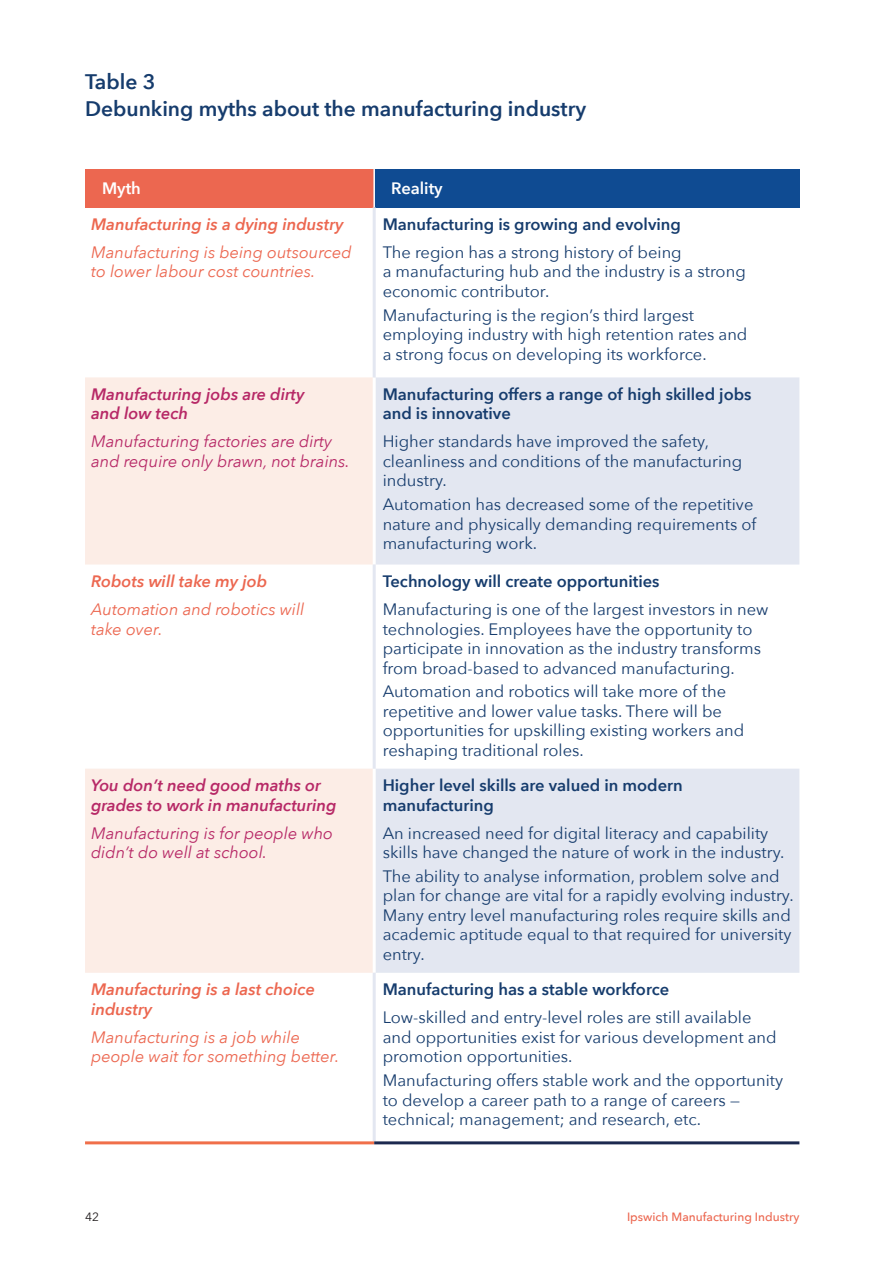
<style>
.page{position:relative;width:893px;height:1263px;background:#fff}
.page>*{position:absolute;margin:0;border:0;box-sizing:border-box;transform-origin:0 0}
._02_Heading_Sub{font:600 21px/27px "Avenir Next";color:#163c6d}
._10_Body_copy{font:16.5px/19.5px "Avenir Next";color:#163c6d}
._10_Body_copy-2{font:600 16.5px/19.5px "Avenir Next";color:#163c6d}
._10_Body_copy-3{font:italic 16.5px/19.5px "Avenir Next";color:#ec6750}
._10_Body_copy-4{font:italic 16.5px/19.5px "Avenir Next";color:#b72967}
._10_Body_copy-5{font:italic 600 16.5px/19.5px "Avenir Next";color:#b72967}
._10_Body_copy-6{font:italic 600 16.5px/19.5px "Avenir Next";color:#ec6750}
._10_Body_copy-7{font:600 16.5px "Avenir Next";color:#fff}
.t1{font:500 12px "Avenir Next";color:#ec6750}
.t2{font:12px "Avenir Next";color:#231f20}
</style>
<div class="page">
<div style="left:85px;top:169px;width:289px;height:38px;background:#ec6750"></div>
<div style="left:374px;top:169px;width:425px;height:38px;background:#0f4b92"></div>
<svg style="left:85px;top:377px;width:288px;height:596px;fill:#fcede6"></svg>
<svg style="left:376px;top:377px;width:423px;height:596px;fill:#e3e7f1"></svg>
<hr style="left:373px;top:169px;width:2px;height:38px;background:#fff">
<hr style="left:373px;top:207px;width:3px;height:170px;background:#e3e7f1">
<hr style="left:373px;top:564px;width:3px;height:205px;background:#e3e7f1">
<hr style="left:373px;top:973px;width:3px;height:168px;background:#e3e7f1">
<hr style="left:85px;top:1141px;width:289px;height:3px;background:#f06f4a">
<hr style="left:374px;top:1141px;width:425px;height:3px;background:#1c294f">
<p class="_02_Heading_Sub" style="left:85px;top:68px;width:503px">Table 3<br>Debunking myths about the manufacturing industry</p>
<p class="_10_Body_copy-7" style="left:102px;top:174px;width:40px">Myth</p>
<p class="_10_Body_copy-7" style="left:391px;top:174px;width:53px">Reality</p>
<p class="_10_Body_copy-6" style="left:91px;top:214px;width:254px">Manufacturing is a dying industry</p>
<p class="_10_Body_copy-3" style="left:91px;top:242px;width:262px">Manufacturing is being outsourced to lower labour cost countries.</p>
<p class="_10_Body_copy-2" style="left:383px;top:214px;width:300px">Manufacturing is growing and evolving</p>
<p class="_10_Body_copy" style="left:383px;top:242px;width:365px">The region has a strong history of being<br>a manufacturing hub and the industry is a strong economic contributor.</p>
<p class="_10_Body_copy" style="left:383px;top:304px;width:366px">Manufacturing is the region’s third largest employing industry with high retention rates and a strong focus on developing its workforce.</p>
<p class="_10_Body_copy-5" style="left:91px;top:384px;width:215px">Manufacturing jobs are dirty and low tech</p>
<p class="_10_Body_copy-4" style="left:91px;top:431px;width:260px">Manufacturing factories are dirty and require only brawn, not brains.</p>
<p class="_10_Body_copy-2" style="left:383px;top:384px;width:370px">Manufacturing offers a range of high skilled jobs and is innovative</p>
<p class="_10_Body_copy" style="left:383px;top:431px;width:361px">Higher standards have improved the safety, cleanliness and conditions of the manufacturing industry.</p>
<p class="_10_Body_copy" style="left:383px;top:494px;width:375px">Automation has decreased some of the repetitive nature and physically demanding requirements of manufacturing work.</p>
<p class="_10_Body_copy-6" style="left:91px;top:571px;width:178px">Robots will take my job</p>
<p class="_10_Body_copy-3" style="left:91px;top:599px;width:215px">Automation and robotics will take over.</p>
<p class="_10_Body_copy-2" style="left:383px;top:571px;width:278px">Technology will create opportunities</p>
<p class="_10_Body_copy" style="left:383px;top:599px;width:387px">Manufacturing is one of the largest investors in new technologies. Employees have the opportunity to participate in innovation as the industry transforms from broad-based to advanced manufacturing.</p>
<p class="_10_Body_copy" style="left:383px;top:681px;width:363px">Automation and robotics will take more of the repetitive and lower value tasks. There will be opportunities for upskilling existing workers and reshaping traditional roles.</p>
<p class="_10_Body_copy-5" style="left:91px;top:775px;width:247px">You don’t need good maths or grades to work in manufacturing</p>
<p class="_10_Body_copy-4" style="left:91px;top:822px;width:243px">Manufacturing is for people who didn’t do well at school.</p>
<p class="_10_Body_copy-2" style="left:383px;top:775px;width:302px">Higher level skills are valued in modern manufacturing</p>
<p class="_10_Body_copy" style="left:383px;top:822px;width:403px">An increased need for digital literacy and capability skills have changed the nature of work in the industry.</p>
<p class="_10_Body_copy" style="left:383px;top:866px;width:412px">The ability to analyse information, problem solve and plan for change are vital for a rapidly evolving industry.<br>Many entry level manufacturing roles require skills and academic aptitude equal to that required for university entry.</p>
<p class="_10_Body_copy-6" style="left:91px;top:979px;width:225px">Manufacturing is a last choice industry</p>
<p class="_10_Body_copy-3" style="left:91px;top:1026px;width:250px">Manufacturing is a job while people wait for something better.</p>
<p class="_10_Body_copy-2" style="left:383px;top:979px;width:288px">Manufacturing has a stable workforce</p>
<p class="_10_Body_copy" style="left:383px;top:1007px;width:395px">Low-skilled and entry-level roles are still available and opportunities exist for various development and promotion opportunities.</p>
<p class="_10_Body_copy" style="left:383px;top:1070px;width:402px">Manufacturing offers stable work and the opportunity to develop a career path to a range of careers — technical; management; and research, etc.</p>
<p class="t2" style="left:85px;top:1206px;width:15px">42</p>
<p class="t1" style="left:627px;top:1206px;width:174px">Ipswich Manufacturing Industry</p>
</div>
